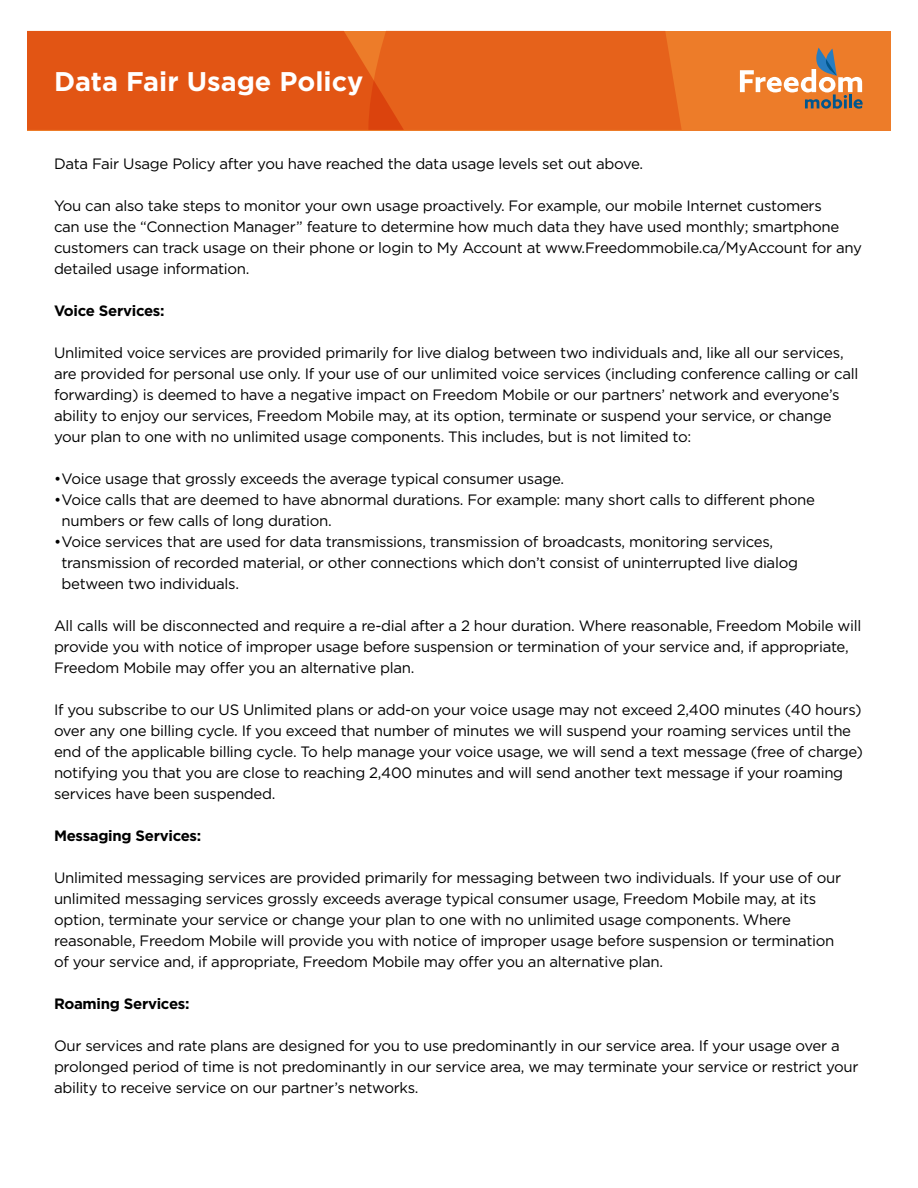
<style>
.page{position:relative;width:918px;height:1188px;background:#fff}
.page>*{position:absolute;margin:0;border:0;box-sizing:border-box;transform-origin:0 0}
.t1{font:700 27px "Gotham";color:#fff}
.t2{font:15px/21px "Gotham";letter-spacing:-.02em;color:#000}
.t3{font:700 15px "Gotham";letter-spacing:-.02em;color:#000}
</style>
<div class="page">
<div style="left:27px;top:31px;width:864px;height:99px;background:#ed7c29"></div>
<svg style="left:740px;top:48px;width:123px;height:61px"></svg>
<svg style="left:27px;top:31px;width:655px;height:99px"></svg>
<p class="t1" style="left:54px;top:64px;width:311px">Data Fair Usage Policy</p>
<p class="t2" style="left:54px;top:153px;width:591px">Data Fair Usage Policy after you have reached the data usage levels set out above.</p>
<p class="t2" style="left:54px;top:195px;width:810px">You can also take steps to monitor your own usage proactively. For example, our mobile Internet customers<br>can use the “Connection Manager” feature to determine how much data they have used monthly; smartphone customers can track usage on their phone or login to My Account at www.Freedommobile.ca/MyAccount for any detailed usage information.</p>
<p class="t3" style="left:54px;top:301px;width:112px">Voice Services:</p>
<p class="t2" style="left:54px;top:342px;width:806px">Unlimited voice services are provided primarily for live dialog between two individuals and, like all our services, are provided for personal use only. If your use of our unlimited voice services (including conference calling or call forwarding) is deemed to have a negative impact on Freedom Mobile or our partners’ network and everyone’s ability to enjoy our services, Freedom Mobile may, at its option, terminate or suspend your service, or change your plan to one with no unlimited usage components. This includes, but is not limited to:</p>
<p class="t2" style="left:54px;top:468px;width:512px">•Voice usage that grossly exceeds the average typical consumer usage.</p>
<p class="t2" style="left:62px;top:489px;width:755px;text-indent:-8px">•Voice calls that are deemed to have abnormal durations. For example: many short calls to different phone numbers or few calls of long duration.</p>
<p class="t2" style="left:62px;top:531px;width:738px;text-indent:-8px">•Voice services that are used for data transmissions, transmission of broadcasts, monitoring services, transmission of recorded material, or other connections which don’t consist of uninterrupted live dialog between two individuals.</p>
<p class="t2" style="left:54px;top:615px;width:809px">All calls will be disconnected and require a re-dial after a 2 hour duration. Where reasonable, Freedom Mobile will provide you with notice of improper usage before suspension or termination of your service and, if appropriate,<br>Freedom Mobile may offer you an alternative plan.</p>
<p class="t2" style="left:54px;top:699px;width:811px">If you subscribe to our US Unlimited plans or add-on your voice usage may not exceed 2,400 minutes (40 hours) over any one billing cycle. If you exceed that number of minutes we will suspend your roaming services until the end of the applicable billing cycle. To help manage your voice usage, we will send a text message (free of charge) notifying you that you are close to reaching 2,400 minutes and will send another text message if your roaming services have been suspended.</p>
<p class="t3" style="left:54px;top:826px;width:149px">Messaging Services:</p>
<p class="t2" style="left:54px;top:867px;width:789px">Unlimited messaging services are provided primarily for messaging between two individuals. If your use of our unlimited messaging services grossly exceeds average typical consumer usage, Freedom Mobile may, at its option, terminate your service or change your plan to one with no unlimited usage components. Where reasonable, Freedom Mobile will provide you with notice of improper usage before suspension or termination of your service and, if appropriate, Freedom Mobile may offer you an alternative plan.</p>
<p class="t3" style="left:54px;top:994px;width:137px">Roaming Services:</p>
<p class="t2" style="left:54px;top:1035px;width:806px">Our services and rate plans are designed for you to use predominantly in our service area. If your usage over a prolonged period of time is not predominantly in our service area, we may terminate your service or restrict your ability to receive service on our partner’s networks.</p>
</div>
